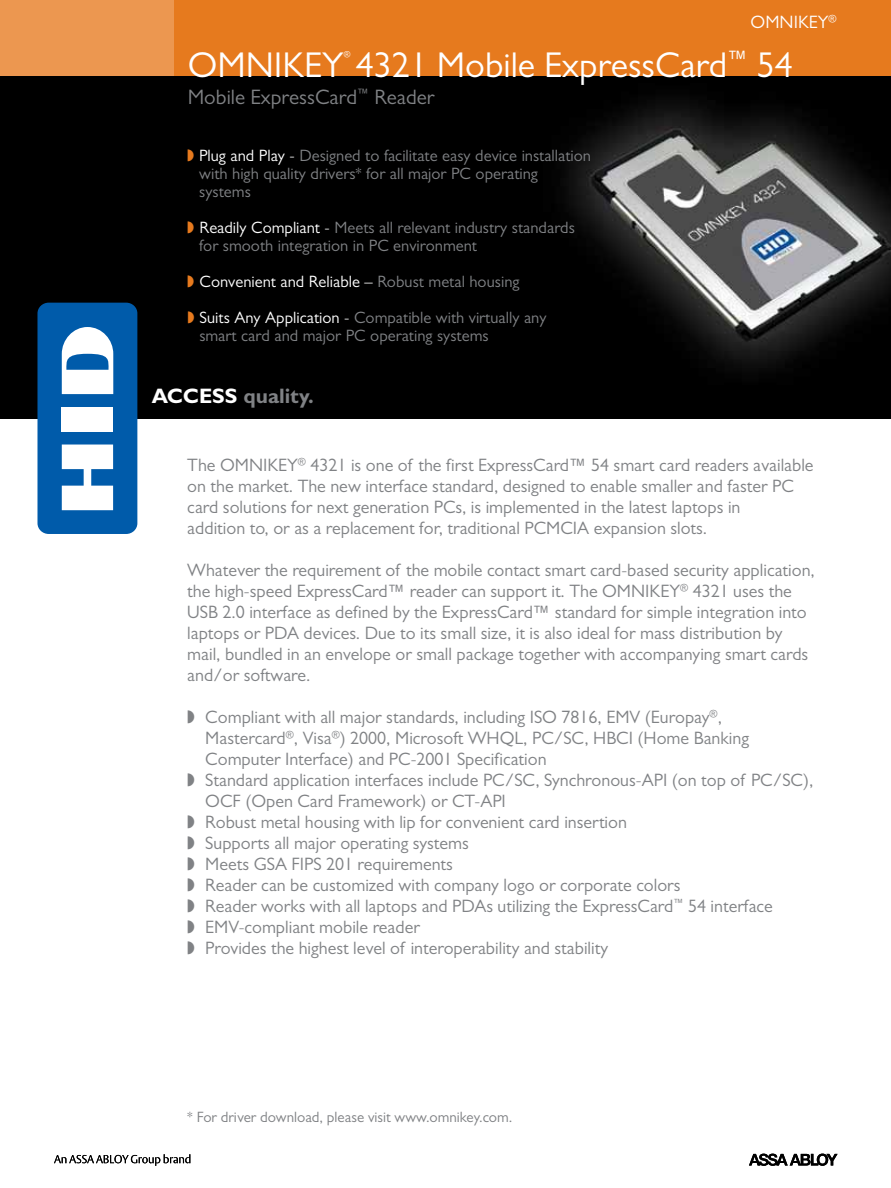
<style>
.page{position:relative;width:891px;height:1188px;background:#fff}
.page>*{position:absolute;margin:0;border:0;box-sizing:border-box;transform-origin:0 0}
.t1{font:36px "Gill Sans MT Pro";color:#fff}
.t2{font:21px "Gill Sans MT Pro";color:#808285}
.t3{font:700 21px "Gill Sans MT Pro";color:#808285}
.t4{font:18px/21px "Gill Sans MT Pro";color:#808285}
.t5{font:18px "Gill Sans MT Pro";color:#fff}
.t6{font:16.5px/18px "Gill Sans MT Pro";color:#808285}
.t7{font:15px "Gill Sans MT Pro";color:#808285}
.t8{font:10.5px "Gill Sans MT Pro";color:#fff}
.t9{font:8.7px "Gill Sans MT Pro";color:#fff}
.s1{color:#fff}
</style>
<div class="page">
<div style="left:0;top:0;width:891px;height:84px;background:#ec9750"></div>
<div style="left:175px;top:0;width:716px;height:84px;background:#e67a1e"></div>
<img style="left:174px;top:77px;width:717px;height:341px">
<div style="left:0;top:77px;width:174px;height:341px;background:#000"></div>
<svg style="left:54px;top:1154px;width:136px;height:12px"></svg>
<svg style="left:749px;top:1154px;width:89px;height:12px"></svg>
<div style="left:38px;top:303px;width:99px;height:231px;background:#005baa;border-radius:11px"></div>
<div style="left:62px;top:407px;width:51px;height:24px;background:#fff"></div>
<svg style="left:62px;top:445px;width:51px;height:65px"></svg>
<svg style="left:62px;top:327px;width:51px;height:67px"></svg>
<svg style="left:188px;top:149px;width:6px;height:12px"></svg>
<svg style="left:188px;top:221px;width:6px;height:12px"></svg>
<svg style="left:188px;top:275px;width:6px;height:12px"></svg>
<svg style="left:188px;top:311px;width:6px;height:12px"></svg>
<p class="t5" style="left:751px;top:12px;width:27px">Omnikey</p>
<p class="t8" style="left:829px;top:13px;width:10px">®</p>
<h1 class="t1" style="left:188px;top:44px;width:607px">OMNIKEY 4321 Mobile ExpressCard<sup>™</sup> 54</h1>
<p class="t9" style="left:344px;top:49px;width:8px">®</p>
<p class="t2" style="left:188px;top:84px;width:248px">Mobile ExpressCard<sup>™</sup> Reader</p>
<p class="t6" style="left:199px;top:146px;width:394px"><span class="s1">Plug and Play -</span> Designed to facilitate easy device installation with high quality drivers* for all major PC operating systems</p>
<p class="t6" style="left:199px;top:218px;width:377px"><span class="s1">Readily Compliant -</span> Meets all relevant industry standards for smooth integration in PC environment</p>
<p class="t6" style="left:200px;top:263px;width:348px;line-height:36px"><span class="s1">Convenient and Reliable –</span> Robust metal housing<br><span class="s1">Suits Any Application -</span> Compatible with virtually any</p>
<p class="t6" style="left:199px;top:326px;width:291px">smart card and major PC operating systems</p>
<p class="t3" style="left:152px;top:382px;width:164px"><span class="s1">ACCESS</span> quality.</p>
<p class="t4" style="left:187px;top:454px;width:628px">The OMNIKEY<sup>®</sup> 4321 is one of the first ExpressCard™ 54 smart card readers available on the market. The new interface standard, designed to enable smaller and faster PC card solutions for next generation PCs, is implemented in the latest laptops in<br>addition to, or as a replacement for, traditional PCMCIA expansion slots.</p>
<p class="t4" style="left:187px;top:559px;width:629px">Whatever the requirement of the mobile contact smart card-based security application, the high-speed ExpressCard™ reader can support it. The OMNIKEY<sup>®</sup> 4321 uses the USB 2.0 interface as defined by the ExpressCard™ standard for simple integration into laptops or PDA devices. Due to its small size, it is also ideal for mass distribution by mail, bundled in an envelope or small package together with accompanying smart cards and/or software.</p>
<p class="t4" style="left:205px;top:706px;width:610px">Compliant with all major standards, including ISO 7816, EMV (Europay<sup>®</sup>, Mastercard<sup>®</sup>, Visa<sup>®</sup>) 2000, Microsoft WHQL, PC/SC, HBCI (Home Banking Computer Interface) and PC-2001 Specification<br>Standard application interfaces include PC/SC, Synchronous-API (on top of PC/SC), OCF (Open Card Framework) or CT-API<br>Robust metal housing with lip for convenient card insertion<br>Supports all major operating systems<br>Meets GSA FIPS 201 requirements<br>Reader can be customized with company logo or corporate colors<br>Reader works with all laptops and PDAs utilizing the ExpressCard<sup>™</sup> 54 interface EMV-compliant mobile reader<br>Provides the highest level of interoperability and stability</p>
<p class="t7" style="left:187px;top:1108px;width:327px">* For driver download, please visit www.omnikey.com.</p>
</div>
